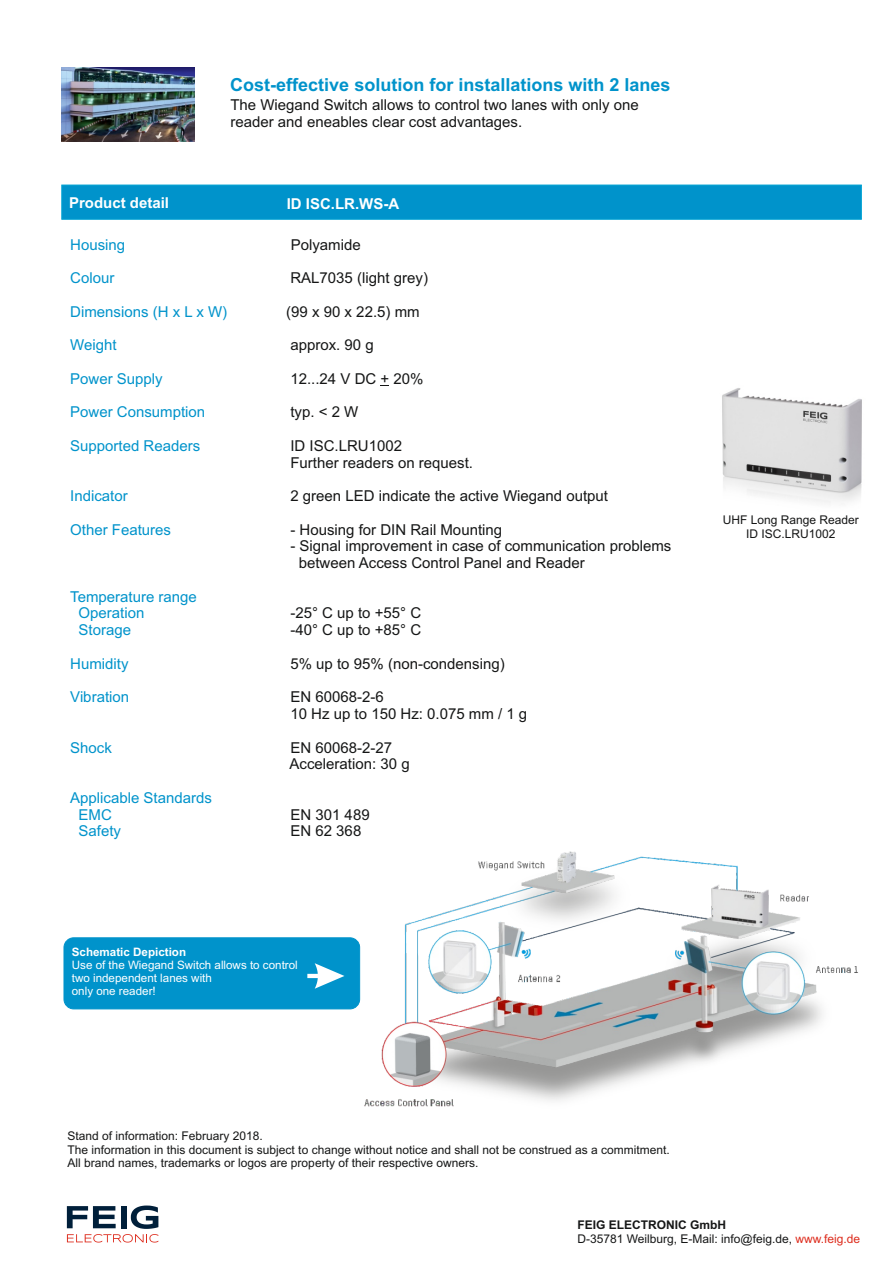
<style>
.page{position:relative;width:893px;height:1263px;background:#fff}
.page>*{position:absolute;margin:0;border:0;box-sizing:border-box;transform-origin:0 0}
.t1{font:700 18px "Arial";color:#0093cb}
.t2{font:15px/16.8px "Arial";color:#151616}
.t3{font:15px/16.8px "Arial";color:#0093cb}
.t4{font:700 15px "Arial";color:#fff}
.t5{font:12px/13.4px "Arial";color:#151616}
.t6{font:11.55px/13px "Arial";color:#fff}
.t7{font:700 11.55px "Arial";color:#fff}
.s1{font-weight:700}
.s2{color:#dd2b1c}
</style>
<div class="page">
<svg style="left:61px;top:184px;width:801px;height:36px;background:#0596cc"></svg>
<img style="left:722px;top:388px;width:140px;height:115px">
<div style="left:64px;top:937px;width:296px;height:72px;background:#0093cb;border:1px solid #0093cb;border-radius:10px"></div>
<svg style="left:307px;top:963px;width:37px;height:26px"></svg>
<img style="left:61px;top:68px;width:134px;height:73px">
<svg style="left:67px;top:1205px;width:91px;height:37px"></svg>
<img style="left:353px;top:851px;width:505px;height:256px">
<p class="t1" style="left:230px;top:78px;width:442px">Cost-effective solution for installations with 2 lanes</p>
<p class="t2" style="left:230px;top:98px;width:410px">The Wiegand Switch allows to control two lanes with only one reader and eneables clear cost advantages.</p>
<p class="t4" style="left:69px;top:197px;width:102px">Product detail</p>
<p class="t4" style="left:287px;top:199px;width:114px">ID ISC.LR.WS-A</p>
<p class="t3" style="left:70px;top:237px;width:57px">Housing</p>
<p class="t3" style="left:70px;top:271px;width:46px">Colour</p>
<p class="t3" style="left:70px;top:304px;width:158px">Dimensions (H x L x W)</p>
<p class="t3" style="left:70px;top:338px;width:48px">Weight</p>
<p class="t3" style="left:70px;top:372px;width:94px">Power Supply</p>
<p class="t3" style="left:70px;top:405px;width:137px">Power Consumption</p>
<p class="t3" style="left:70px;top:439px;width:132px">Supported Readers</p>
<p class="t3" style="left:70px;top:489px;width:59px">Indicator</p>
<p class="t3" style="left:70px;top:522px;width:102px">Other Features</p>
<p class="t3" style="left:79px;top:589px;width:120px;text-indent:-8px">Temperature range<br>Operation<br>Storage</p>
<p class="t3" style="left:70px;top:656px;width:60px">Humidity</p>
<p class="t3" style="left:70px;top:690px;width:60px">Vibration</p>
<p class="t3" style="left:70px;top:740px;width:43px">Shock</p>
<p class="t3" style="left:79px;top:790px;width:135px;text-indent:-8px">Applicable Standards<br>EMC<br>Safety</p>
<p class="t2" style="left:291px;top:237px;width:72px">Polyamide</p>
<p class="t2" style="left:290px;top:271px;width:139px">RAL7035 (light grey)</p>
<p class="t2" style="left:286px;top:304px;width:135px">(99 x 90 x 22.5) mm</p>
<p class="t2" style="left:290px;top:338px;width:85px">approx. 90 g</p>
<p class="t2" style="left:290px;top:372px;width:134px">12...24 V DC + 20%</p>
<p class="t2" style="left:290px;top:405px;width:69px">typ. &lt; 2 W</p>
<p class="t2" style="left:290px;top:439px;width:184px">ID ISC.LRU1002<br>Further readers on request.</p>
<p class="t2" style="left:290px;top:489px;width:319px">2 green LED indicate the active Wiegand output</p>
<p class="t2" style="left:290px;top:522px;width:213px">- Housing for DIN Rail Mounting</p>
<p class="t2" style="left:299px;top:539px;width:374px;text-indent:-8px">- Signal improvement in case of communication problems between Access Control Panel and Reader</p>
<p class="t2" style="left:290px;top:606px;width:132px">-25° C up to +55° C -40° C up to +85° C</p>
<p class="t2" style="left:290px;top:656px;width:216px">5% up to 95% (non-condensing)</p>
<p class="t2" style="left:290px;top:690px;width:238px">EN 60068-2-6<br>10 Hz up to 150 Hz: 0.075 mm / 1 g</p>
<p class="t2" style="left:290px;top:740px;width:122px">EN 60068-2-27<br>Acceleration: 30 g</p>
<p class="t2" style="left:290px;top:807px;width:81px">EN 301 489<br>EN 62 368</p>
<p class="t7" style="left:72px;top:947px;width:116px">Schematic Depiction</p>
<p class="t6" style="left:72px;top:959px;width:227px">Use of the Wiegand Switch allows to control two independent lanes with<br>only one reader!</p>
<p class="t5" style="left:723px;top:514px;width:138px;text-align:center">UHF Long Range Reader<br>ID ISC.LRU1002</p>
<p class="t5" style="left:68px;top:1130px;width:604px">Stand of information: February 2018.<br>The information in this document is subject to change without notice and shall not be construed as a commitment.<br>All brand names, trademarks or logos are property of their respective owners.</p>
<p class="t5" style="left:577px;top:1219px;width:284px"><span class="s1">FEIG ELECTRONIC GmbH<br></span>D-35781 Weilburg, E-Mail: info@feig.de, <span class="s2">www.feig.de</span></p>
</div>
